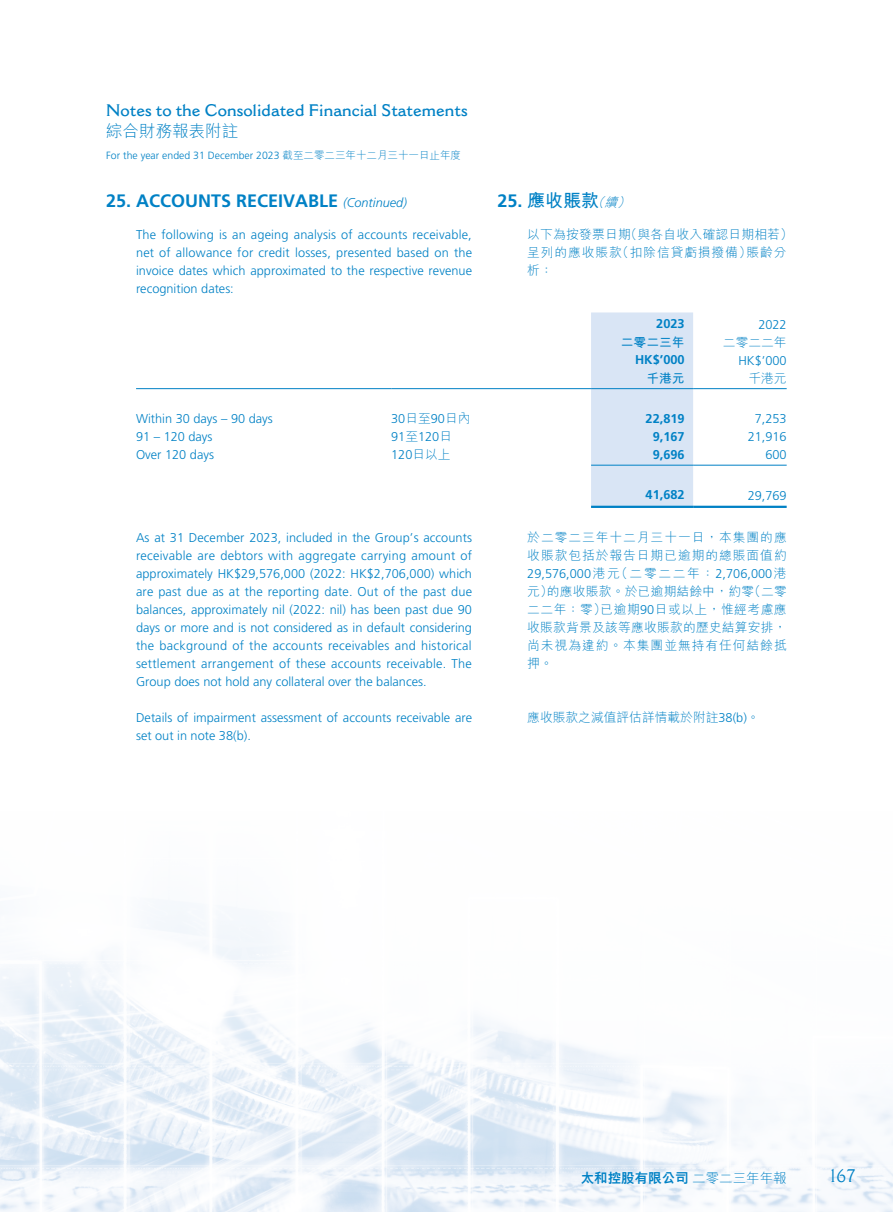
<style>
.page{position:relative;width:893px;height:1212px;background:#fff}
.page>*{position:absolute;margin:0;border:0;box-sizing:border-box;transform-origin:0 0}
.t1{font:700 18px "Frutiger LT Std";color:#0081c5}
.t2{font:700 18px "M Hei HK";color:#0081c5}
.t3{font:18px "Cantoria MT Std";color:#0081c5}
.t4{font:600 16.5px "Cantoria MT Std";color:#0081c5}
.t5{font:300 16.5px "M Hei HK";color:#0081c5}
.t6{font:800 13.5px "M Hei HK";color:#0081c5}
.t7{font:300 12.75px/18px "Frutiger LT Std";color:#0081c5;text-align:justify}
.t8{font:300 12.75px/18px "M Hei HK";letter-spacing:.07em;color:#0081c5}
.t9{font:300 12.75px/18px "M Hei HK";letter-spacing:.015em;color:#0081c5}
.t10{font:700 12.75px "Frutiger LT Std";color:#0081c5}
.t11{font:300 12.75px "M Hei HK";color:#0081c5}
.t12{font:700 12.75px "M Hei HK";color:#0081c5}
.t13{font:300 10.5px "Frutiger LT Std";color:#0081c5}
.s1{font-family:"M Hei HK"}
.s2{font-weight:300;font-style:italic;font-size:12.75px}
.s3{font-family:"Frutiger LT Std"}
.s4{font-weight:300}
</style>
<div class="page">
<img style="left:0;top:389px;width:893px;height:823px">
<div style="left:591px;top:312px;width:102px;height:194px;background:#d9e5f5"></div>
<hr style="left:136px;top:388px;width:255px;height:1px;background:#0081c5">
<hr style="left:391px;top:388px;width:200px;height:1px;background:#0081c5">
<hr style="left:591px;top:388px;width:102px;height:1px;background:#0081c5">
<hr style="left:693px;top:388px;width:94px;height:1px;background:#0081c5">
<hr style="left:591px;top:465px;width:102px;height:1px;background:#0081c5">
<hr style="left:693px;top:465px;width:94px;height:1px;background:#0081c5">
<hr style="left:591px;top:506px;width:102px;height:2px;background:#0081c5">
<hr style="left:693px;top:506px;width:94px;height:2px;background:#0081c5">
<p class="t4" style="left:106px;top:100px;width:363px">Notes to the Consolidated Financial Statements</p>
<p class="t5" style="left:106px;top:123px;width:133px">綜合財務報表附註</p>
<p class="t13" style="left:106px;top:150px;width:356px">For the year ended 31 December 2023 <span class="s1">截至二零二三年十二月三十一日止年度</span></p>
<h1 class="t1" style="left:106px;top:191px;width:302px">25. ACCOUNTS RECEIVABLE <span class="s2">(Continued)</span></h1>
<p class="t7" style="left:136px;top:226px;width:338px">The following is an ageing analysis of accounts receivable, net of allowance for credit losses, presented based on the invoice dates which approximated to the respective revenue recognition dates:</p>
<h1 class="t2" style="left:497px;top:188px;width:137px"><span class="s3">25.</span> 應收賬款<span class="s2">（續）</span></h1>
<p class="t9" style="left:527px;top:225px;width:267px">以下為按發票日期（與各自收入確認日期相若）呈列的應收賬款（扣除信貸虧損撥備）賬齡分析：</p>
<p class="t10" style="left:656px;top:316px;width:30px">2023</p>
<p class="t7" style="left:758px;top:316px;width:30px">2022</p>
<p class="t12" style="left:621px;top:333px;width:65px">二零二三年</p>
<p class="t8" style="left:723px;top:333px;width:65px">二零二二年</p>
<p class="t10" style="left:635px;top:352px;width:51px">HK$’000</p>
<p class="t7" style="left:738px;top:352px;width:50px">HK$’000</p>
<p class="t12" style="left:646px;top:369px;width:40px">千港元</p>
<p class="t8" style="left:748px;top:369px;width:40px">千港元</p>
<p class="t7" style="left:136px;top:410px;width:138px">Within 30 days – 90 days</p>
<p class="t7" style="left:391px;top:410px;width:81px">30<span class="s1">日至</span>90<span class="s1">日內</span></p>
<p class="t10" style="left:646px;top:411px;width:40px">22,819</p>
<p class="t7" style="left:755px;top:410px;width:33px">7,253</p>
<p class="t7" style="left:136px;top:428px;width:78px">91 – 120 days</p>
<p class="t7" style="left:391px;top:428px;width:62px">91<span class="s1">至</span>120<span class="s1">日</span></p>
<p class="t10" style="left:653px;top:429px;width:33px">9,167</p>
<p class="t7" style="left:748px;top:428px;width:40px">21,916</p>
<p class="t7" style="left:136px;top:446px;width:79px">Over 120 days</p>
<p class="t7" style="left:391px;top:446px;width:61px">120<span class="s1">日以上</span></p>
<p class="t10" style="left:653px;top:447px;width:33px">9,696</p>
<p class="t7" style="left:765px;top:446px;width:23px">600</p>
<p class="t10" style="left:646px;top:487px;width:40px">41,682</p>
<p class="t7" style="left:748px;top:487px;width:40px">29,769</p>
<p class="t7" style="left:136px;top:529px;width:338px">As at 31 December 2023, included in the Group’s accounts receivable are debtors with aggregate carrying amount of approximately HK$29,576,000 (2022: HK$2,706,000) which are past due as at the reporting date. Out of the past due balances, approximately nil (2022: nil) has been past due 90 days or more and is not considered as in default considering the background of the accounts receivables and historical settlement arrangement of these accounts receivable. The Group does not hold any collateral over the balances.</p>
<p class="t7" style="left:136px;top:709px;width:338px">Details of impairment assessment of accounts receivable are set out in note 38(b).</p>
<p class="t8" style="left:527px;top:528px;width:261px">於二零二三年十二月三十一日，本集團的應收賬款包括於報告日期已逾期的總賬面值約</p>
<p class="t7" style="left:527px;top:565px;width:261px">29,576,000<span class="s1">港元（二零二二年：</span>2,706,000<span class="s1">港</span></p>
<p class="t8" style="left:527px;top:582px;width:261px;text-align:justify">元）的應收賬款。於已逾期結餘中，約零（二零二二年：零）已逾期<span class="s3">90</span>日或以上，惟經考慮應收賬款背景及該等應收賬款的歷史結算安排，尚未視為違約。本集團並無持有任何結餘抵押。</p>
<p class="t11" style="left:527px;top:711px;width:234px">應收賬款之減值評估詳情載於附註<span class="s3">38(b)</span>。</p>
<p class="t6" style="left:581px;top:1171px;width:207px">太和控股有限公司<span class="s4">二零二三年年報</span></p>
<h1 class="t3" style="left:829px;top:1165px;width:28px">167</h1>
</div>
